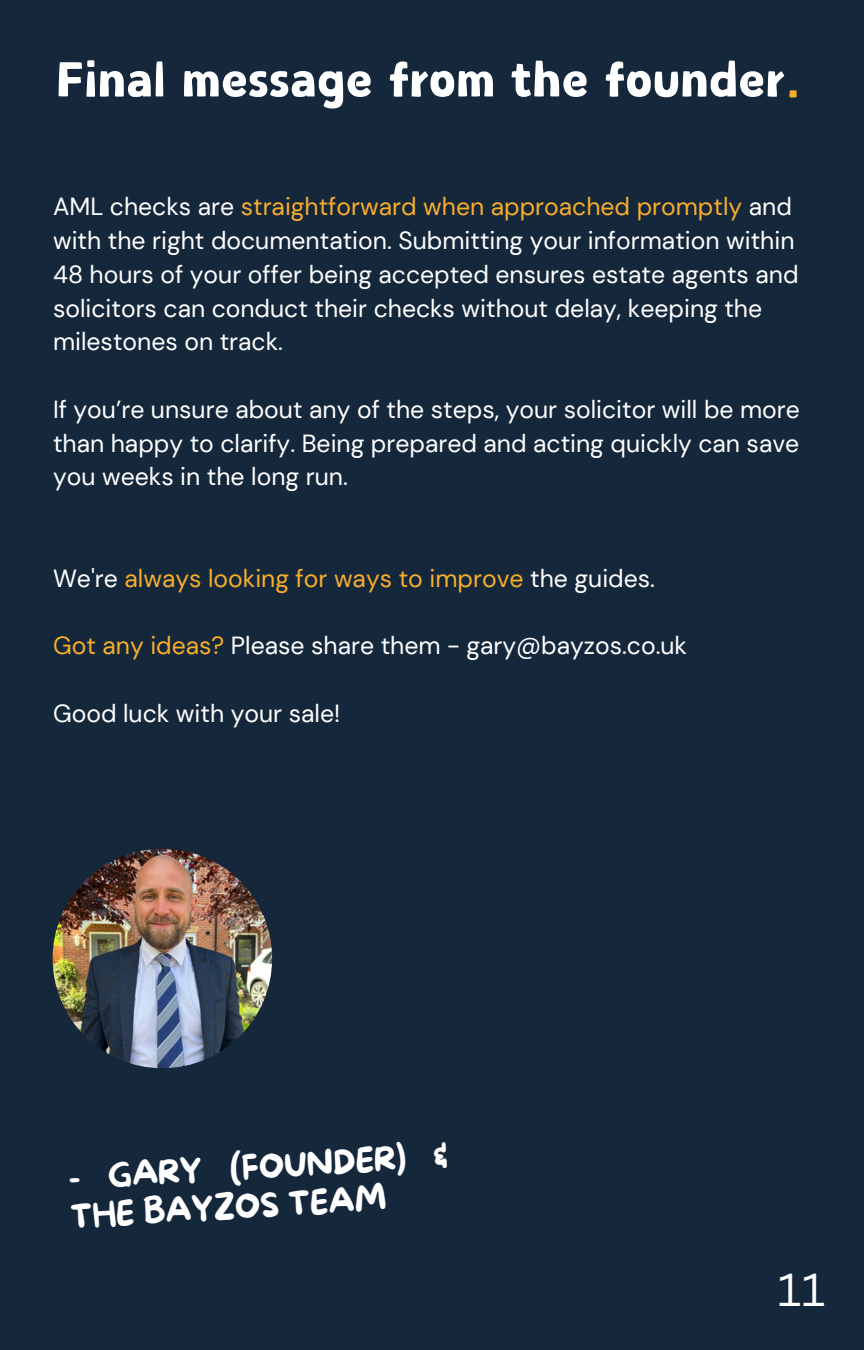
<style>
.page{position:relative;width:864px;height:1350px;background:#15273b}
.page>*{position:absolute;margin:0;border:0;box-sizing:border-box;transform-origin:0 0}
.t1{font:64.58px "Canva Little Boots";color:#fff}
.t2{font:45px "Canva Sans";color:#fff}
.t3{font:33.3px/39.1px "More Sugar";color:#fff}
.t4{font:24.75px/33.8px "DM Sans";color:#fff}
.t5{font:24.75px "DM Sans";color:#f8ae2c}
.s1{color:#f8ae2c}
.s2{color:#fff}
</style>
<div class="page">
<img style="left:53px;top:849px;width:219px;height:219px;border-radius:50%">
<h3 class="t1" style="left:56px;top:53px;width:747px">Final message from the founder<span class="s1">.</span></h3>
<p class="t4" style="left:53px;top:190px;width:747px">AML checks are <span class="s1">straightforward when approached promptly</span> and with the right documentation. Submitting your information within 48 hours of your offer being accepted ensures estate agents and solicitors can conduct their checks without delay, keeping the milestones on track.</p>
<p class="t4" style="left:53px;top:393px;width:748px;text-align:justify">If you’re unsure about any of the steps, your solicitor will be more than happy to clarify. Being prepared and acting quickly can save you weeks in the long run.</p>
<p class="t5" style="left:53px;top:562px;width:604px"><span class="s2">We're</span> always looking for ways to improve <span class="s2">the guides.</span></p>
<p class="t4" style="left:53px;top:629px;width:636px"><span class="s1">Got any ideas?</span> Please share them - gary@bayzos.co.uk</p>
<p class="t4" style="left:53px;top:696px;width:289px">Good luck with your sale!</p>
<p class="t3" style="left:67px;top:1159px;width:382px;rotate:-3deg">- GARY (FOUNDER) &amp;<br>THE BAYZOS TEAM</p>
<h2 class="t2" style="left:778px;top:1258px;width:49px">11</h2>
</div>
